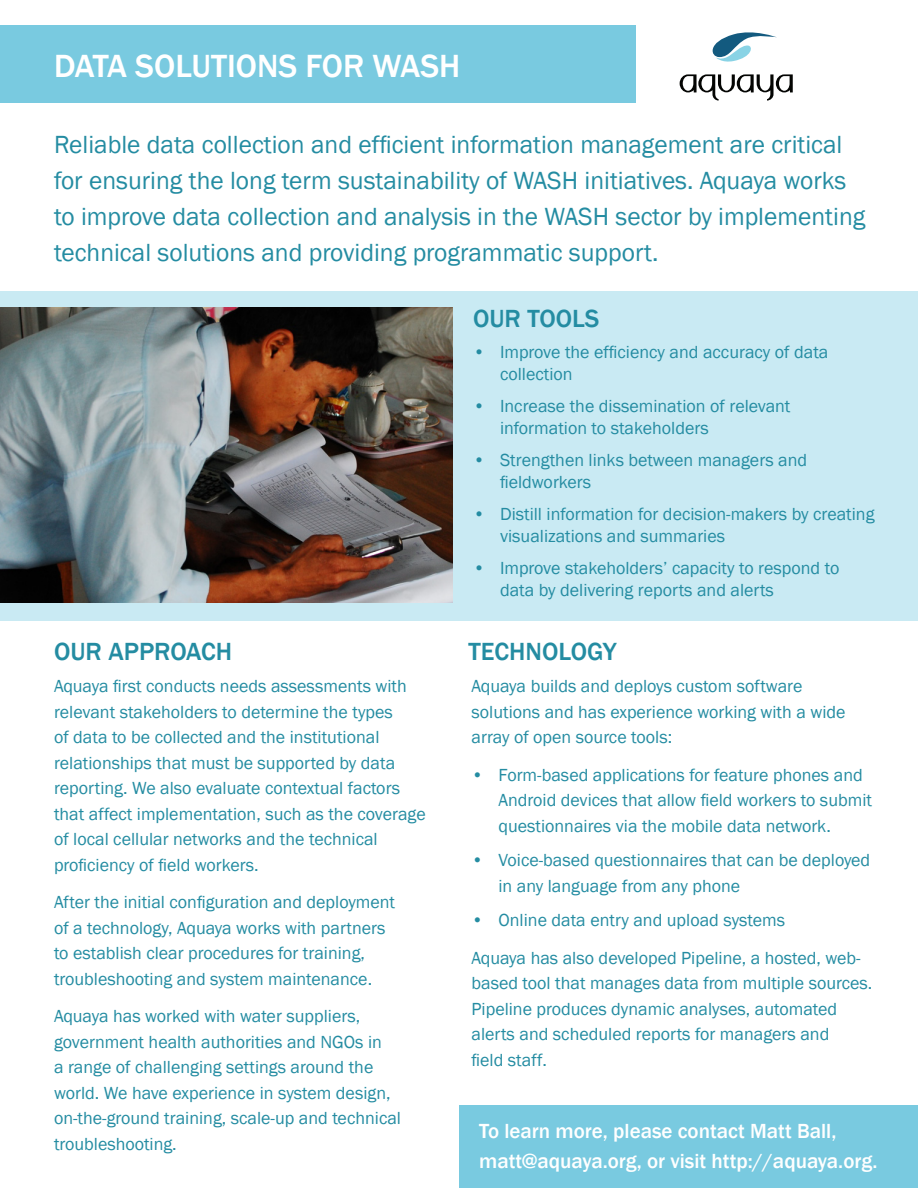
<style>
.page{position:relative;width:918px;height:1188px;background:#fff}
.page>*{position:absolute;margin:0;border:0;box-sizing:border-box;transform-origin:0 0}
.t1{font:500 33px "Franklin Gothic";color:#fff}
.t2{font:25.5px/36px "Franklin Gothic";color:#248ca2}
.t3{font:500 25.5px "Franklin Gothic";color:#248ca2}
.t4{font:500 21px "Franklin Gothic";color:#fff}
.t5{font:18px/25.5px "Franklin Gothic";color:#248ca2}
</style>
<div class="page">
<div style="left:459px;top:1106px;width:459px;height:82px;background:#79cae0"></div>
<div style="left:0;top:291px;width:918px;height:329px;background:#c9eaf3"></div>
<div style="left:0;top:26px;width:636px;height:77px;background:#79cae0"></div>
<svg style="left:712px;top:32px;width:65px;height:30px"></svg>
<svg style="left:680px;top:74px;width:113px;height:27px"></svg>
<img style="left:0;top:307px;width:453px;height:296px">
<p class="t1" style="left:54px;top:46px;width:408px">DATA SOLUTIONS FOR WASH</p>
<p class="t2" style="left:54px;top:127px;width:813px">Reliable data collection and efficient information management are critical for ensuring the long term sustainability of WASH initiatives. Aquaya works to improve data collection and analysis in the WASH sector by implementing technical solutions and providing programmatic support.</p>
<p class="t3" style="left:473px;top:303px;width:128px">OUR TOOLS</p>
<p class="t5" style="left:500px;top:341px;width:330px;line-height:22.5px;text-indent:-27px">• Improve the efficiency and accuracy of data collection</p>
<p class="t5" style="left:500px;top:395px;width:292px;line-height:22.5px;text-indent:-27px">• Increase the dissemination of relevant information to stakeholders</p>
<p class="t5" style="left:500px;top:449px;width:309px;line-height:22.5px;text-indent:-27px">• Strengthen links between managers and fieldworkers</p>
<p class="t5" style="left:500px;top:503px;width:376px;line-height:22.5px;text-indent:-27px">• Distill information for decision-makers by creating visualizations and summaries</p>
<p class="t5" style="left:500px;top:557px;width:341px;line-height:22.5px;text-indent:-27px">• Improve stakeholders’ capacity to respond to data by delivering reports and alerts</p>
<p class="t3" style="left:54px;top:636px;width:180px">OUR APPROACH</p>
<p class="t3" style="left:469px;top:636px;width:150px">TECHNOLOGY</p>
<p class="t5" style="left:54px;top:674px;width:373px">Aquaya first conducts needs assessments with relevant stakeholders to determine the types<br>of data to be collected and the institutional relationships that must be supported by data reporting. We also evaluate contextual factors that affect implementation, such as the coverage of local cellular networks and the technical proficiency of field workers.</p>
<p class="t5" style="left:54px;top:890px;width:343px">After the initial configuration and deployment of a technology, Aquaya works with partners to establish clear procedures for training, troubleshooting and system maintenance.</p>
<p class="t5" style="left:54px;top:1004px;width:349px">Aquaya has worked with water suppliers, government health authorities and NGOs in<br>a range of challenging settings around the world. We have experience in system design, on-the-ground training, scale-up and technical troubleshooting.</p>
<p class="t5" style="left:472px;top:674px;width:376px">Aquaya builds and deploys custom software solutions and has experience working with a wide array of open source tools:</p>
<p class="t5" style="left:499px;top:763px;width:375px;text-indent:-27px">• Form-based applications for feature phones and<br>Android devices that allow field workers to submit questionnaires via the mobile data network.</p>
<p class="t5" style="left:499px;top:848px;width:373px;text-indent:-27px">• Voice-based questionnaires that can be deployed in any language from any phone</p>
<p class="t5" style="left:472px;top:908px;width:315px">• Online data entry and upload systems</p>
<p class="t5" style="left:472px;top:946px;width:402px">Aquaya has also developed Pipeline, a hosted, web&shy;based tool that manages data from multiple sources.<br>Pipeline produces dynamic analyses, automated alerts and scheduled reports for managers and<br>field staff.</p>
<p class="t4" style="left:479px;top:1118px;width:359px">To learn more, please contact Matt Ball,</p>
<p class="t4" style="left:479px;top:1148px;width:400px">matt@aquaya.org, or visit http://aquaya.org.</p>
</div>
